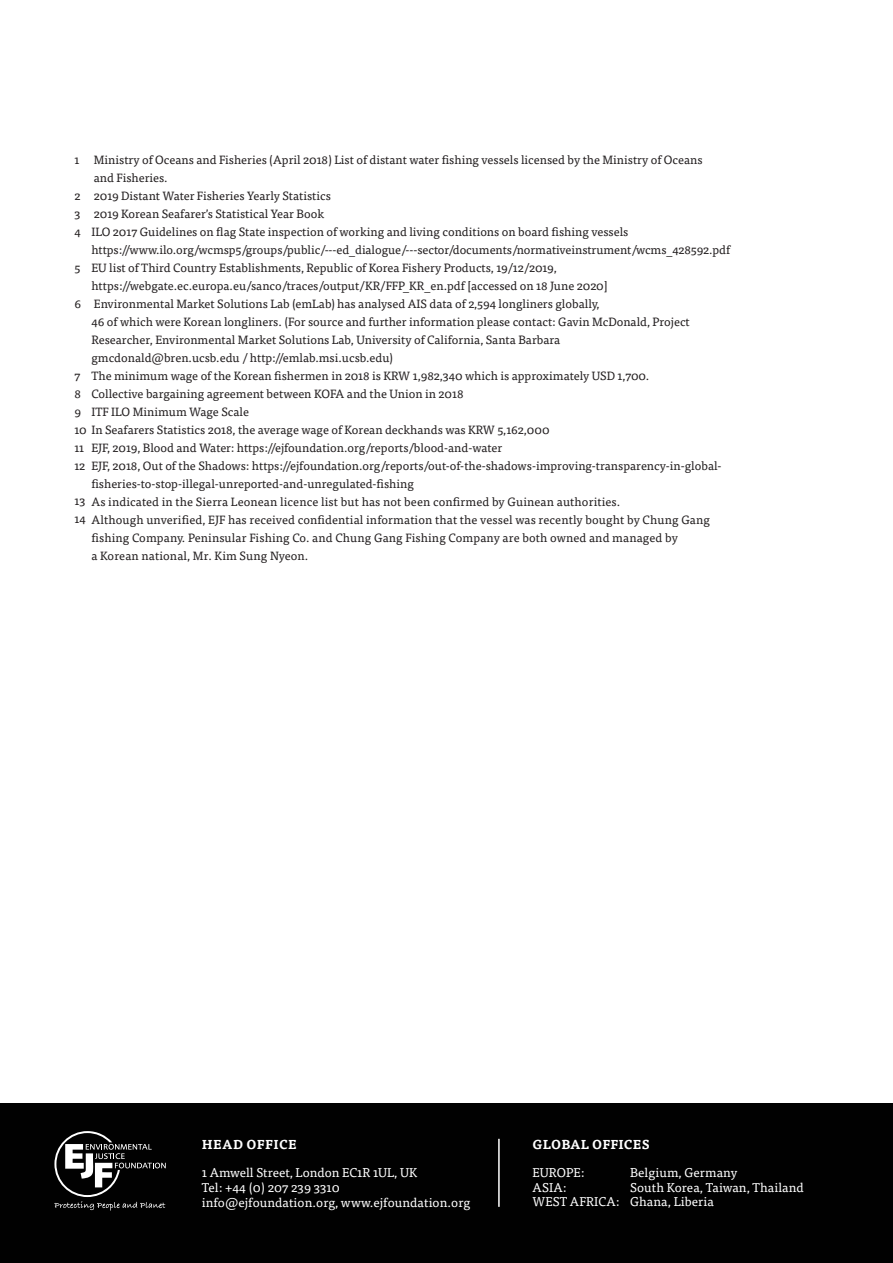
<style>
.page{position:relative;width:893px;height:1263px;background:#fff}
.page>*{position:absolute;margin:0;border:0;box-sizing:border-box;transform-origin:0 0}
.Impact_paragraph{font:12.75px/15px "Tisa Pro";letter-spacing:.005em;color:#fff}
.Impact_paragraph-2{font:700 12.75px "Tisa Pro";letter-spacing:.005em;color:#fff}
.Impact_paragraph-3{font:700 12.75px "Tisa Pro";letter-spacing:.025em;color:#fff}
.t1{font:12px/18px "Tisa Pro";color:#231f20}
</style>
<div class="page">
<div style="left:0;top:1103px;width:893px;height:160px;background:#010101"></div>
<svg style="left:54px;top:1131px;width:112px;height:80px"></svg>
<hr style="left:498px;top:1139px;width:2px;height:68px;background:#fff">
<p class="t1" style="left:94px;top:150px;width:610px;text-indent:-19px">1 Ministry of Oceans and Fisheries (April 2018) List of distant water fishing vessels licensed by the Ministry of Oceans and Fisheries.</p>
<p class="t1" style="left:74px;top:186px;width:258px">2 2019 Distant Water Fisheries Yearly Statistics</p>
<p class="t1" style="left:74px;top:204px;width:251px">3 2019 Korean Seafarer’s Statistical Year Book</p>
<p class="t1" style="left:74px;top:222px;width:555px">4 ILO 2017 Guidelines on flag State inspection of working and living conditions on board fishing vessels</p>
<p class="t1" style="left:91px;top:240px;width:640px">https://www.ilo.org/wcmsp5/groups/public/---ed_dialogue/---sector/documents/normativeinstrument/wcms_428592.pdf</p>
<p class="t1" style="left:91px;top:258px;width:518px;text-indent:-17px">5 EU list of Third Country Establishments, Republic of Korea Fishery Products, 19/12/2019, https://webgate.ec.europa.eu/sanco/traces/output/KR/FFP_KR_en.pdf [accessed on 18 June 2020]</p>
<p class="t1" style="left:91px;top:294px;width:600px;text-indent:-17px">6 Environmental Market Solutions Lab (emLab) has analysed AIS data of 2,594 longliners globally,<br>46 of which were Korean longliners. (For source and further information please contact: Gavin McDonald, Project Researcher, Environmental Market Solutions Lab, University of California, Santa Barbara gmcdonald@bren.ucsb.edu / http://emlab.msi.ucsb.edu)</p>
<p class="t1" style="left:74px;top:366px;width:576px">7 The minimum wage of the Korean fishermen in 2018 is KRW 1,982,340 which is approximately USD 1,700.</p>
<p class="t1" style="left:74px;top:384px;width:391px">8 Collective bargaining agreement between KOFA and the Union in 2018</p>
<p class="t1" style="left:74px;top:402px;width:176px">9 ITF ILO Minimum Wage Scale</p>
<p class="t1" style="left:74px;top:420px;width:477px">10 In Seafarers Statistics 2018, the average wage of Korean deckhands was KRW 5,162,000</p>
<p class="t1" style="left:74px;top:438px;width:429px">11 EJF, 2019, Blood and Water: https://ejfoundation.org/reports/blood-and-water</p>
<p class="t1" style="left:91px;top:456px;width:632px;text-indent:-17px">12 EJF, 2018, Out of the Shadows: https://ejfoundation.org/reports/out-of-the-shadows-improving-transparency-in-global&shy;fisheries-to-stop-illegal-unreported-and-unregulated-fishing</p>
<p class="t1" style="left:74px;top:492px;width:547px">13 As indicated in the Sierra Leonean licence list but has not been confirmed by Guinean authorities.</p>
<p class="t1" style="left:91px;top:510px;width:620px;text-indent:-17px">14 Although unverified, EJF has received confidential information that the vessel was recently bought by Chung Gang fishing Company. Peninsular Fishing Co. and Chung Gang Fishing Company are both owned and managed by<br>a Korean national, Mr. Kim Sung Nyeon.</p>
<p class="Impact_paragraph-3" style="left:202px;top:1134px;width:97px">HEAD OFFICE</p>
<p class="Impact_paragraph" style="left:202px;top:1164px;width:270px">1 Amwell Street, London EC1R 1UL, UK<br>Tel: +44 (0) 207 239 3310 info@ejfoundation.org, www.ejfoundation.org</p>
<p class="Impact_paragraph-2" style="left:533px;top:1134px;width:118px">GLOBAL OFFICES</p>
<p class="Impact_paragraph" style="left:533px;top:1164px;width:53px">EUROPE:</p>
<p class="Impact_paragraph" style="left:630px;top:1164px;width:109px">Belgium, Germany</p>
<p class="Impact_paragraph" style="left:533px;top:1179px;width:35px">ASIA:</p>
<p class="Impact_paragraph" style="left:533px;top:1180px;width:273px;line-height:13.5px;text-indent:97px">South Korea, Taiwan, Thailand<br>WEST AFRICA: Ghana, Liberia</p>
</div>
